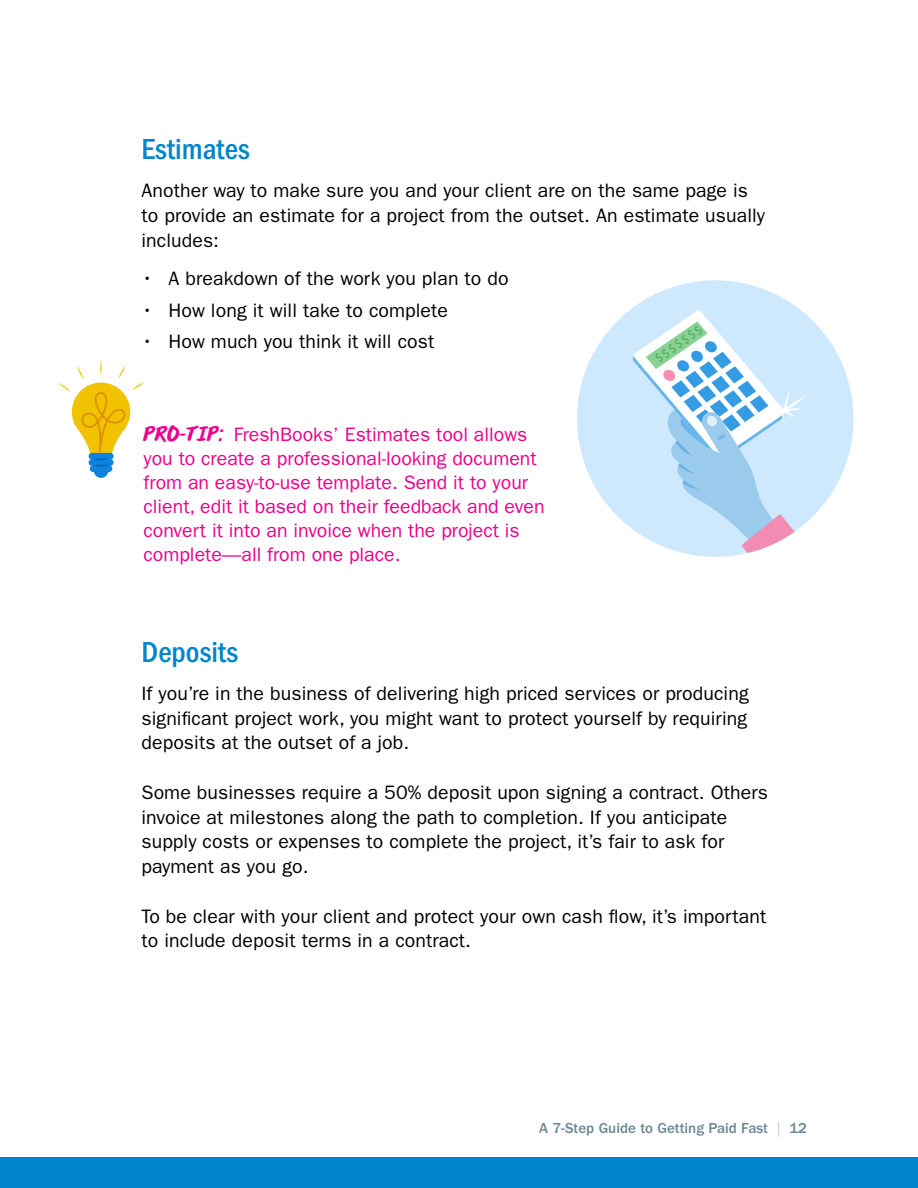
<style>
.page{position:relative;width:918px;height:1188px;background:#fff}
.page>*{position:absolute;margin:0;border:0;box-sizing:border-box;transform-origin:0 0}
.t1{font:500 condensed 30px "Franklin Gothic";color:#0085cb}
.t2{font:19.5px/24.8px "Franklin Gothic";letter-spacing:.005em;color:#000}
.t3{font:19.5px/24px "Franklin Gothic";color:#ec008c}
.t4{font:500 15px "Franklin Gothic";color:#6c8896}
.t5{font:13.35px "Digital 7 Mono";color:#49ad57}
.s1{font-family:"Fresh Font";font-size:21px}
.s2{font-style:italic;font-size:24px}
.s3{font-weight:400;color:#bacad3}
</style>
<div class="page">
<div style="left:0;top:1158px;width:918px;height:30px;background:#0085cb"></div>
<div style="left:94px;top:463px;width:14px;height:15px;background:#0d82de;border-radius:50%"></div>
<div style="left:90px;top:465px;width:22px;height:7px;background:#0d82de;border-radius:3px"></div>
<svg style="left:58px;top:360px;width:86px;height:106px"></svg>
<svg style="left:577px;top:280px;width:277px;height:277px;fill:#cee9fd"></svg>
<svg style="left:633px;top:310px;width:174px;height:243px"></svg>
<h1 class="t1" style="left:141px;top:132px;width:110px">Estimates</h1>
<p class="t2" style="left:141px;top:178px;width:625px">Another way to make sure you and your client are on the same page is to provide an estimate for a project from the outset. An estimate usually includes:</p>
<p class="t2" style="left:141px;top:266px;width:369px">• A breakdown of the work you plan to do</p>
<p class="t2" style="left:141px;top:298px;width:308px">• How long it will take to complete</p>
<p class="t2" style="left:141px;top:329px;width:294px">• How much you think it will cost</p>
<p class="t5" style="left:652px;top:353px;width:56px;rotate:-35deg">$$$$$$$</p>
<p class="t3" style="left:144px;top:422px;width:403px"><span class="s1">PRO-TIP</span><span class="s2">:</span> FreshBooks’ Estimates tool allows you to create a professional-looking document from an easy-to-use template. Send it to your client, edit it based on their feedback and even convert it into an invoice when the project is complete—all from one place.</p>
<h1 class="t1" style="left:141px;top:635px;width:98px">Deposits</h1>
<p class="t2" style="left:141px;top:681px;width:609px;text-align:justify">If you’re in the business of delivering high priced services or producing significant project work, you might want to protect yourself by requiring deposits at the outset of a job.</p>
<p class="t2" style="left:141px;top:780px;width:628px">Some businesses require a 50% deposit upon signing a contract. Others invoice at milestones along the path to completion. If you anticipate supply costs or expenses to complete the project, it’s fair to ask for payment as you go.</p>
<p class="t2" style="left:141px;top:904px;width:626px">To be clear with your client and protect your own cash flow, it’s important to include deposit terms in a contract.</p>
<p class="t4" style="left:539px;top:1119px;width:269px">A 7-Step Guide to Getting Paid Fast <span class="s3">|</span> 12</p>
</div>
